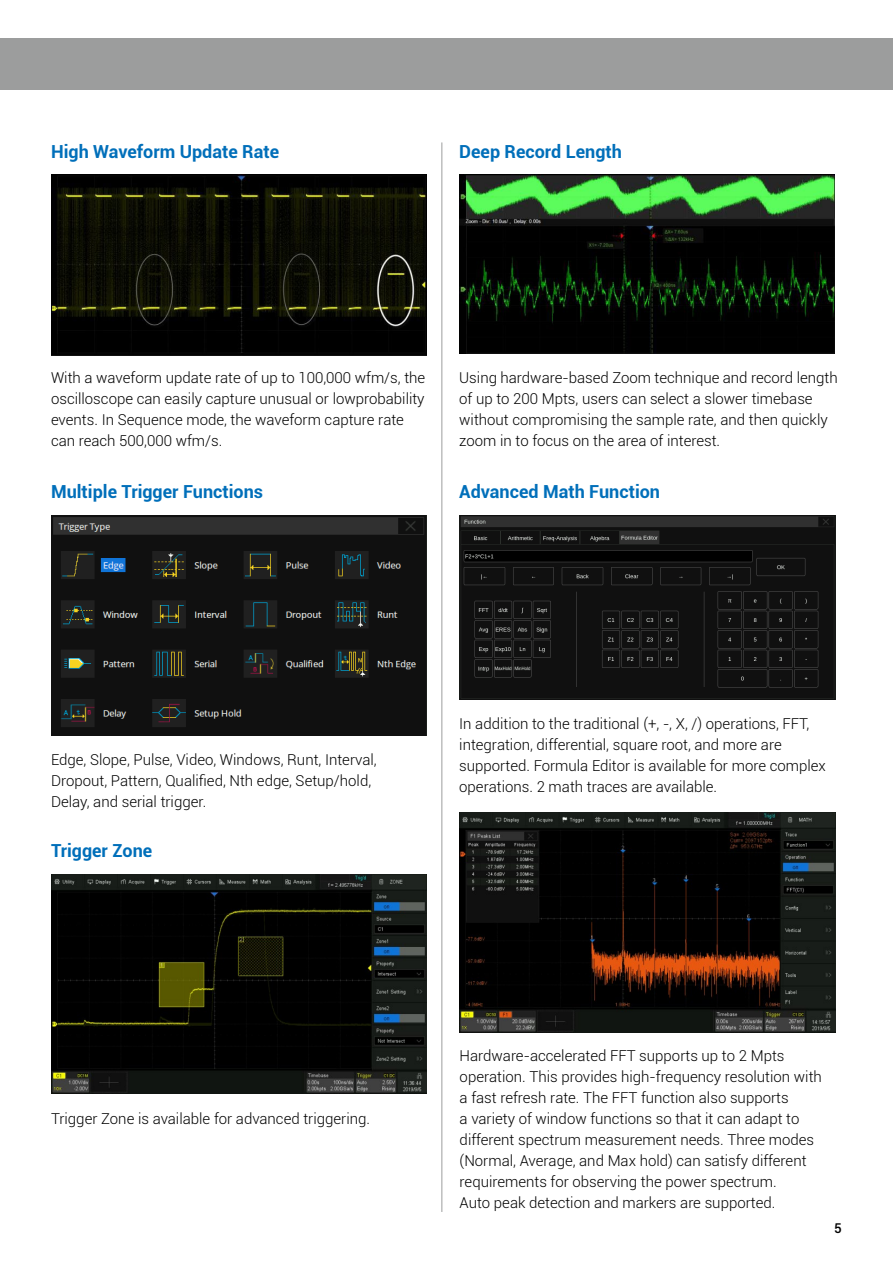
<style>
.page{position:relative;width:893px;height:1263px;background:#fff}
.page>*{position:absolute;margin:0;border:0;box-sizing:border-box;transform-origin:0 0}
.t1{font:700 18px "Roboto";color:#006fba}
.t2{font:300 15px/21px "Roboto";color:#000}
.t3{font:500 13.5px "Roboto";color:#000}
</style>
<div class="page">
<div style="left:0;top:38px;width:893px;height:51px;background:#9c9d9d"></div>
<hr style="left:441px;top:142px;width:1px;height:1070px;background:#9c9d9d">
<img style="left:51px;top:174px;width:375px;height:181px">
<img style="left:459px;top:174px;width:376px;height:180px">
<img style="left:51px;top:516px;width:375px;height:219px">
<img style="left:51px;top:874px;width:375px;height:220px">
<img style="left:459px;top:516px;width:376px;height:184px">
<img style="left:460px;top:812px;width:375px;height:220px">
<p class="t1" style="left:51px;top:138px;width:230px">High Waveform Update Rate</p>
<p class="t1" style="left:459px;top:138px;width:164px">Deep Record Length</p>
<p class="t2" style="left:51px;top:367px;width:376px">With a waveform update rate of up to 100,000 wfm/s, the oscilloscope can easily capture unusual or lowprobability events. In Sequence mode, the waveform capture rate can reach 500,000 wfm/s.</p>
<p class="t1" style="left:51px;top:479px;width:214px">Multiple Trigger Functions</p>
<p class="t2" style="left:459px;top:367px;width:380px">Using hardware-based Zoom technique and record length of up to 200 Mpts, users can select a slower timebase without compromising the sample rate, and then quickly zoom in to focus on the area of interest.</p>
<p class="t1" style="left:459px;top:479px;width:202px">Advanced Math Function</p>
<p class="t2" style="left:51px;top:748px;width:327px">Edge, Slope, Pulse, Video, Windows, Runt, Interval,<br>Dropout, Pattern, Qualified, Nth edge, Setup/hold,<br>Delay, and serial trigger.</p>
<p class="t1" style="left:51px;top:837px;width:103px">Trigger Zone</p>
<p class="t2" style="left:51px;top:1107px;width:320px">Trigger Zone is available for advanced triggering.</p>
<p class="t2" style="left:459px;top:712px;width:368px">In addition to the traditional (+, -, X, /) operations, FFT, integration, differential, square root, and more are supported. Formula Editor is available for more complex operations. 2 math traces are available.</p>
<p class="t2" style="left:460px;top:1044px;width:364px">Hardware-accelerated FFT supports up to 2 Mpts operation. This provides high-frequency resolution with a fast refresh rate. The FFT function also supports<br>a variety of window functions so that it can adapt to different spectrum measurement needs. Three modes (Normal, Average, and Max hold) can satisfy different requirements for observing the power spectrum.<br>Auto peak detection and markers are supported.</p>
<p class="t3" style="left:834px;top:1219px;width:9px">5</p>
</div>
